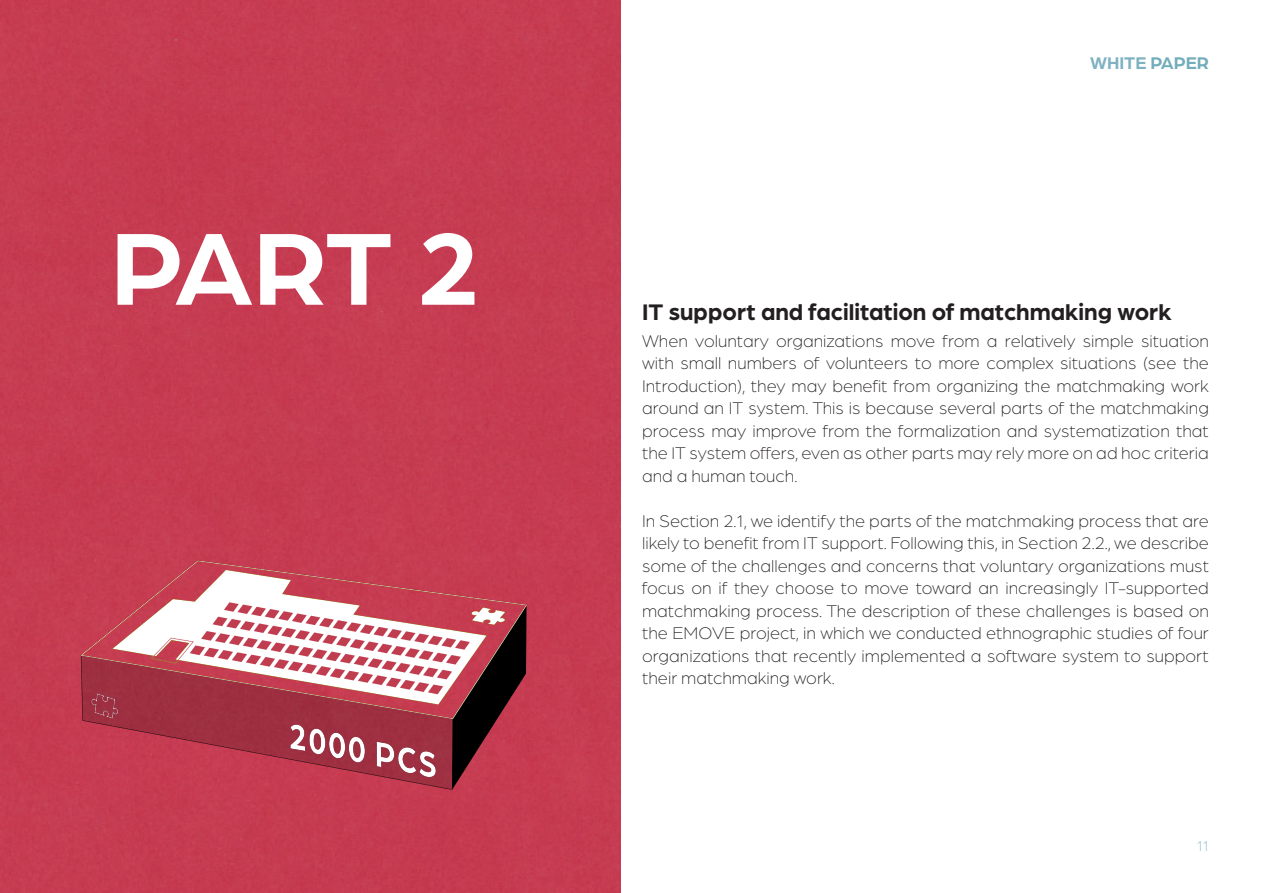
<style>
.page{position:relative;width:1263px;height:893px;background:#fff}
.page>*{position:absolute;margin:0;border:0;box-sizing:border-box;transform-origin:0 0}
.Basic_Heads{font:700 109.05px "Arboria";color:#fff}
.Basic_Heads-2{font:700 24px "Arboria";color:#231f20}
.t1{font:300 18px/22.5px "Arboria";color:#231f20;text-align:justify}
.t2{font:700 18px "Arboria";color:#7eb1c1}
.t3{font:300 15px "Arboria";color:#7eb1c1}
.s1{color:#72adbb}
</style>
<div class="page">
<div style="left:0;top:0;width:621px;height:893px;background:#c53c52"></div>
<img style="left:42px;top:516px;width:537px;height:302px">
<p class="Basic_Heads" style="left:111px;top:193px;width:371px">PART 2</p>
<p class="t2" style="left:1090px;top:50px;width:120px">WHITE <span class="s1">PAPER</span></p>
<p class="Basic_Heads-2" style="left:642px;top:295px;width:531px">IT support and facilitation of matchmaking work</p>
<p class="t1" style="left:642px;top:329px;width:568px">When voluntary organizations move from a relatively simple situation with small numbers of volunteers to more complex situations (see the Introduction), they may benefit from organizing the matchmaking work around an IT system. This is because several parts of the matchmaking process may improve from the formalization and systematization that the IT system offers, even as other parts may rely more on ad hoc criteria and a human touch.</p>
<p class="t1" style="left:642px;top:509px;width:568px">In Section 2.1, we identify the parts of the matchmaking process that are likely to benefit from IT support. Following this, in Section 2.2., we describe some of the challenges and concerns that voluntary organizations must focus on if they choose to move toward an increasingly IT-supported matchmaking process. The description of these challenges is based on the EMOVE project, in which we conducted ethnographic studies of four organizations that recently implemented a software system to support their matchmaking work.</p>
<p class="t3" style="left:1197px;top:837px;width:14px">11</p>
</div>
